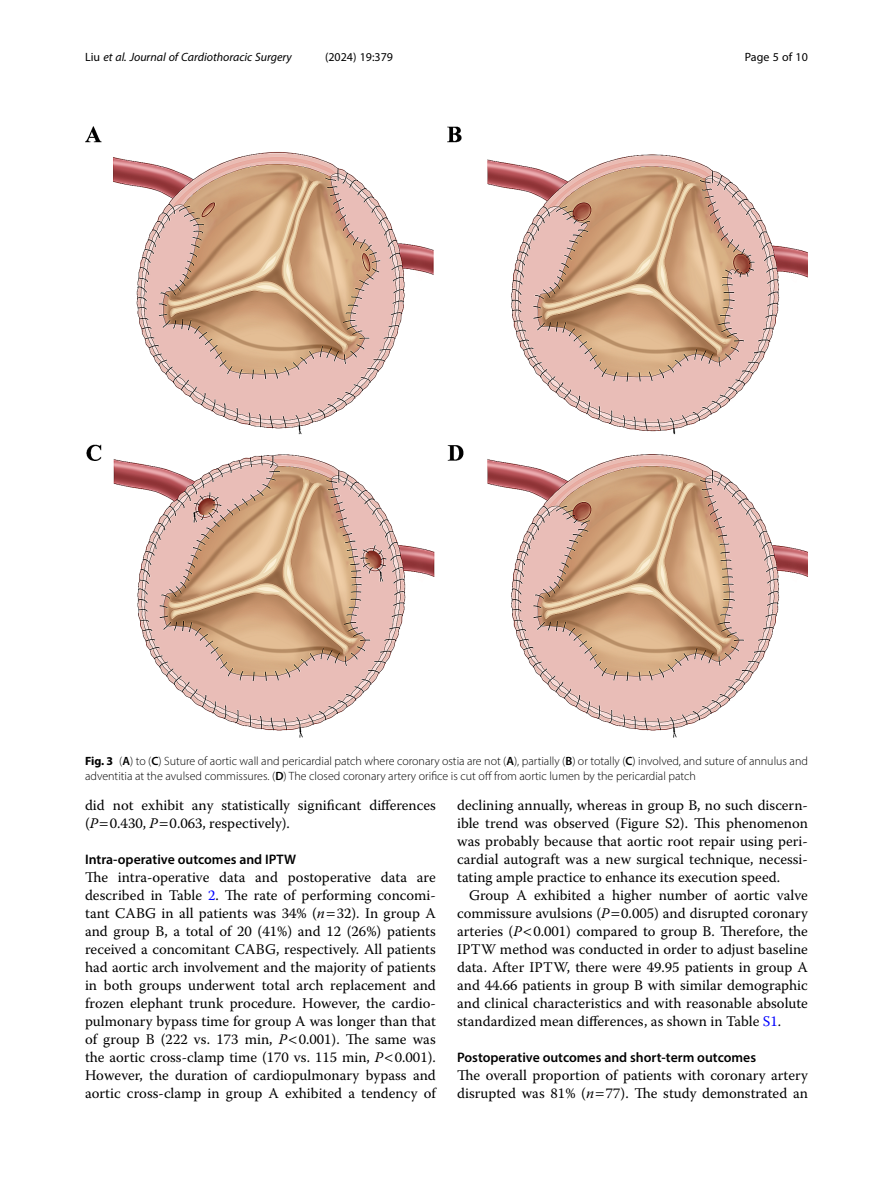
<style>
.page{position:relative;width:893px;height:1191px;background:#fff}
.page>*{position:absolute;margin:0;border:0;box-sizing:border-box;transform-origin:0 0}
.Body_Text{font:14.7px/18px "Warnock Pro";color:#000}
.Body_Text_Indent{font:14.7px/18px "Warnock Pro";color:#000;text-align:justify}
.Head_2{font:600 13.8px "Myriad Pro";color:#000}
.Figure_Caption{font:300 12px/15px "Myriad Pro";color:#000}
.t1{font:italic 12px "Myriad Pro";color:#000}
.t2{font:12px "Myriad Pro";color:#000}
.s1{font-style:normal}
.s2{font-weight:700}
.s3{font-weight:600}
.s4{font-style:italic}
.s5{color:#00f}
</style>
<div class="page">
<img style="left:85px;top:126px;width:723px;height:612px">
<p class="t1" style="left:85px;top:50px;width:208px"><span class="s1">Liu</span> et al. Journal of Cardiothoracic Surgery</p>
<p class="t2" style="left:325px;top:50px;width:70px">(2024) 19:379</p>
<p class="t2" style="left:745px;top:50px;width:65px">Page 5 of 10</p>
<p class="Figure_Caption" style="left:85px;top:753px;width:724px"><span class="s2">Fig. 3</span> (<span class="s3">A</span>) to (<span class="s3">C</span>) Suture of aortic wall and pericardial patch where coronary ostia are not (<span class="s3">A</span>), partially (<span class="s3">B</span>) or totally (<span class="s3">C</span>) involved, and suture of annulus and adventitia at the avulsed commissures. (<span class="s3">D</span>) The closed coronary artery orifice is cut off from aortic lumen by the pericardial patch</p>
<p class="Body_Text" style="left:85px;top:796px;width:352px">did not exhibit any statistically significant differences (<span class="s4">P</span> 0.430, <span class="s4">P</span> 0.063, respectively).</p>
<p class="Head_2" style="left:85px;top:851px;width:213px">Intra-operative outcomes and IPTW</p>
<p class="Body_Text" style="left:85px;top:868px;width:352px;text-align:justify">The intra-operative data and postoperative data are described in Table <span class="s5">2</span>. The rate of performing concomi&shy;tant CABG in all patients was 34% (<span class="s4">n</span> 32). In group A and group B, a total of 20 (41%) and 12 (26%) patients received a concomitant CABG, respectively. All patients had aortic arch involvement and the majority of patients in both groups underwent total arch replacement and frozen elephant trunk procedure. However, the cardio&shy;pulmonary bypass time for group A was longer than that of group B (222 vs. 173 min, <span class="s4">P</span> 0.001). The same was the aortic cross-clamp time (170 vs. 115 min, <span class="s4">P</span> 0.001).<br>However, the duration of cardiopulmonary bypass and aortic cross-clamp in group A exhibited a tendency of</p>
<p class="Body_Text" style="left:457px;top:796px;width:352px;text-align:justify">declining annually, whereas in group B, no such discern&shy;ible trend was observed (Figure S2). This phenomenon was probably because that aortic root repair using peri&shy;cardial autograft was a new surgical technique, necessi&shy;tating ample practice to enhance its execution speed.</p>
<p class="Body_Text_Indent" style="left:457px;top:886px;width:352px;text-indent:12px">Group A exhibited a higher number of aortic valve commissure avulsions (<span class="s4">P</span> 0.005) and disrupted coronary arteries (<span class="s4">P</span> 0.001) compared to group B. Therefore, the IPTW method was conducted in order to adjust baseline data. After IPTW, there were 49.95 patients in group A and 44.66 patients in group B with similar demographic and clinical characteristics and with reasonable absolute standardized mean differences, as shown in Table <span class="s5">S1</span>.</p>
<p class="Head_2" style="left:457px;top:1049px;width:301px">Postoperative outcomes and short-term outcomes</p>
<p class="Body_Text" style="left:457px;top:1066px;width:352px">The overall proportion of patients with coronary artery disrupted was 81% (<span class="s4">n</span> 77). The study demonstrated an</p>
</div>
